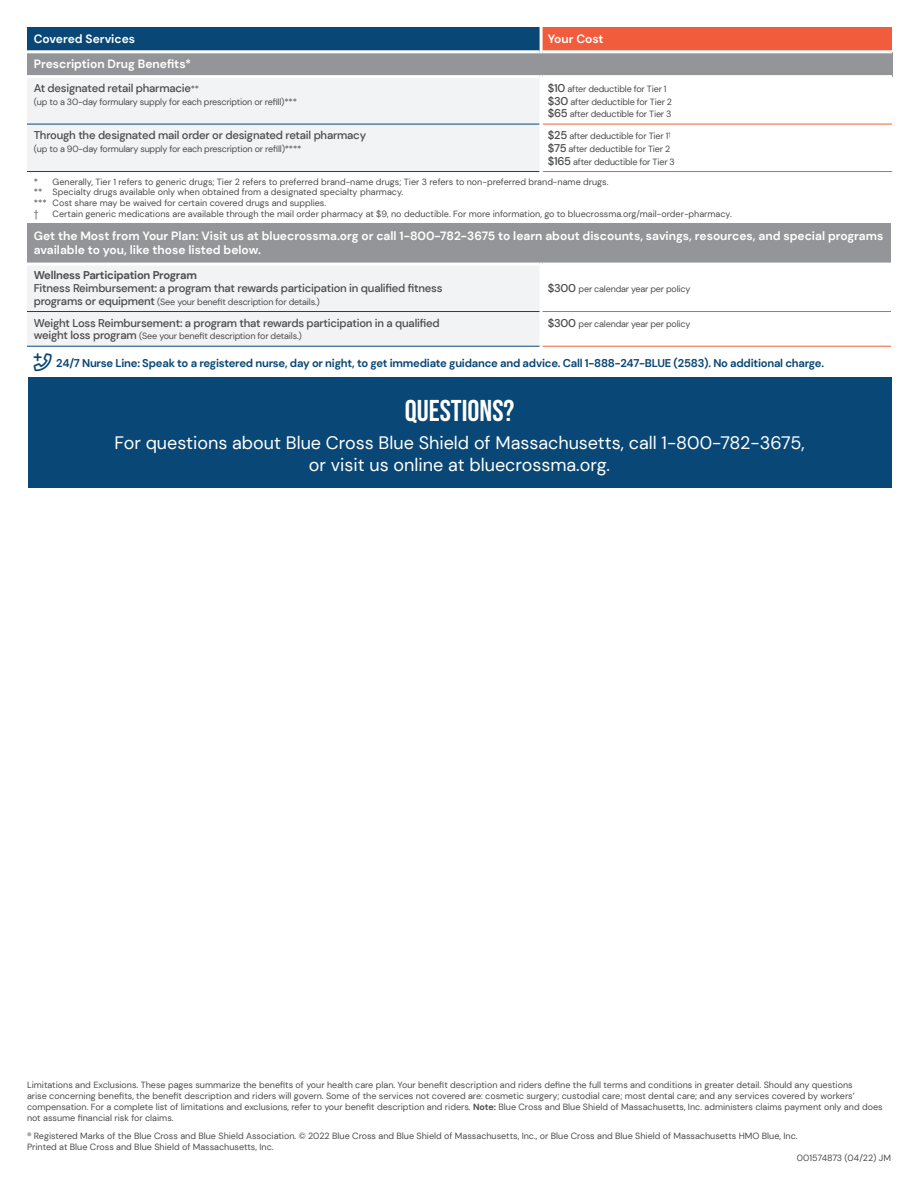
<style>
.page{position:relative;width:918px;height:1188px;background:#fff}
.page>*{position:absolute;margin:0;border:0;box-sizing:border-box;transform-origin:0 0}
.Blue_Box_Header{font:30px "Bebas Neue";color:#fff}
.Blue_Box_Text{font:18px/21.6px "DM Sans";color:#fff;text-align:center}
.Table_Header{font:700 12px/13.5px "DM Sans";color:#fff}
.Table_Text{font:500 11.25px "DM Sans";letter-spacing:-.02em;color:#4b4c4d}
.Nurse_Line{font:700 11.25px "DM Sans";letter-spacing:-.02em;color:#094776}
.Table_Sub_Header{font:700 11.25px "DM Sans";letter-spacing:-.02em;color:#4b4c4d}
.Legal_Text_Stock{font:9px/10.8px "DM Sans";color:#4b4c4d}
.Table_Text-2{font:9px "DM Sans";letter-spacing:-.02em;color:#4b4c4d}
.Footnotes{font:9px "DM Sans";color:#4b4c4d}
.s1{font-weight:400;font-size:9px}
.s2{font-weight:500;font-size:11.25px}
.s3{font-weight:700}
</style>
<div class="page">
<div style="left:27px;top:27px;width:514px;height:25px;background:#094776"></div>
<div style="left:541px;top:27px;width:351px;height:25px;background:#f15c3c"></div>
<div style="left:27px;top:52px;width:865px;height:25px;background:#939598"></div>
<div style="left:27px;top:78px;width:513px;height:93px;background:#f2f3f4"></div>
<hr style="left:27px;top:50px;width:513px;height:3px;background:#fff">
<hr style="left:543px;top:50px;width:349px;height:3px;background:#fff">
<hr style="left:27px;top:75px;width:513px;height:3px;background:#fff">
<hr style="left:543px;top:75px;width:349px;height:3px;background:#fff">
<hr style="left:543px;top:124px;width:349px;height:1px;background:#f15c3c">
<hr style="left:543px;top:171px;width:349px;height:1px;background:#f15c3c">
<hr style="left:27px;top:124px;width:513px;height:1px;background:#094776">
<hr style="left:27px;top:171px;width:513px;height:1px;background:#094776">
<hr style="left:540px;top:75px;width:3px;height:49px;background:#fff">
<hr style="left:540px;top:27px;width:3px;height:26px;background:#fff">
<div style="left:28px;top:377px;width:864px;height:111px;background:#094776"></div>
<div style="left:27px;top:224px;width:864px;height:40px;background:#939598"></div>
<div style="left:27px;top:266px;width:513px;height:80px;background:#f2f3f4"></div>
<hr style="left:27px;top:263px;width:513px;height:3px;background:#fff">
<hr style="left:543px;top:263px;width:348px;height:3px;background:#fff">
<hr style="left:540px;top:263px;width:3px;height:49px;background:#fff">
<hr style="left:27px;top:311px;width:513px;height:1px;background:#094776">
<hr style="left:27px;top:346px;width:513px;height:1px;background:#094776">
<hr style="left:543px;top:311px;width:348px;height:1px;background:#f15c3c">
<hr style="left:543px;top:346px;width:348px;height:1px;background:#f15c3c">
<p class="Table_Header" style="left:34px;top:32px;width:103px">Covered Services</p>
<p class="Table_Header" style="left:548px;top:32px;width:57px">Your Cost</p>
<p class="Table_Header" style="left:34px;top:57px;width:159px">Prescription Drug Benefits*</p>
<p class="Table_Text" style="left:34px;top:81px;width:167px">At designated retail pharmacie<span class="s1">**</span></p>
<p class="Table_Text-2" style="left:34px;top:96px;width:265px">(up to a 30-day formulary supply for each prescription or refill)***</p>
<p class="Table_Text-2" style="left:548px;top:83px;width:120px"><span class="s2">$10</span> after deductible for Tier 1</p>
<p class="Table_Text-2" style="left:548px;top:96px;width:126px"><span class="s2">$30</span> after deductible for Tier 2</p>
<p class="Table_Text-2" style="left:548px;top:109px;width:125px"><span class="s2">$65</span> after deductible for Tier 3</p>
<p class="Table_Text-2" style="left:548px;top:131px;width:125px"><span class="s2">$25</span> after deductible for Tier 1<sup>†</sup></p>
<p class="Table_Text-2" style="left:548px;top:143px;width:124px"><span class="s2">$75</span> after deductible for Tier 2</p>
<p class="Table_Text-2" style="left:548px;top:156px;width:129px"><span class="s2">$165</span> after deductible for Tier 3</p>
<p class="Footnotes" style="left:34px;top:176px;width:576px">* Generally, Tier 1 refers to generic drugs; Tier 2 refers to preferred brand-name drugs; Tier 3 refers to non-preferred brand-name drugs.</p>
<p class="Footnotes" style="left:34px;top:187px;width:371px">** Specialty drugs available only when obtained from a designated specialty pharmacy.</p>
<p class="Footnotes" style="left:34px;top:197px;width:294px">*** Cost share may be waived for certain covered drugs and supplies.</p>
<p class="Footnotes" style="left:34px;top:208px;width:6px">†</p>
<p class="Footnotes" style="left:53px;top:208px;width:681px">Certain generic medications are available through the mail order pharmacy at $9, no deductible. For more information, go to bluecrossma.org/mail-order-pharmacy.</p>
<p class="Table_Text" style="left:34px;top:128px;width:334px">Through the designated mail order or designated retail pharmacy</p>
<p class="Table_Text-2" style="left:34px;top:143px;width:269px">(up to a 90-day formulary supply for each prescription or refill)****</p>
<p class="Table_Header" style="left:34px;top:229px;width:851px">Get the Most from Your Plan: Visit us at bluecrossma.org or call 1-800-782-3675 to learn about discounts, savings, resources, and special programs available to you, like those listed below.</p>
<p class="Table_Sub_Header" style="left:34px;top:268px;width:165px">Wellness Participation Program</p>
<p class="Table_Text" style="left:34px;top:281px;width:410px">Fitness Reimbursement: a program that rewards participation in qualified fitness</p>
<p class="Table_Text-2" style="left:34px;top:296px;width:288px"><span class="s2">programs or equipment</span> (See your benefit description for details.)</p>
<p class="Table_Text-2" style="left:548px;top:283px;width:144px"><span class="s2">$300</span> per calendar year per policy</p>
<p class="Table_Text-2" style="left:548px;top:318px;width:144px"><span class="s2">$300</span> per calendar year per policy</p>
<p class="Nurse_Line" style="left:34px;top:356px;width:792px">□■●◆▲ 24/7 Nurse Line: Speak to a registered nurse, day or night, to get immediate guidance and advice. Call 1-888-247-BLUE (2583). No additional charge.</p>
<p class="Table_Text" style="left:34px;top:316px;width:407px">Weight Loss Reimbursement: a program that rewards participation in a qualified</p>
<p class="Table_Text-2" style="left:34px;top:331px;width:270px"><span class="s2">weight loss program</span> (See your benefit description for details.)</p>
<p class="Blue_Box_Header" style="left:405px;top:394px;width:111px">QUESTIONS?</p>
<p class="Blue_Box_Text" style="left:114px;top:432px;width:692px">For questions about Blue Cross Blue Shield of Massachusetts, call 1-800-782-3675, or visit us online at bluecrossma.org.</p>
<p class="Legal_Text_Stock" style="left:27px;top:1080px;width:857px">Limitations and Exclusions. These pages summarize the benefits of your health care plan. Your benefit description and riders define the full terms and conditions in greater detail. Should any questions<br>arise concerning benefits, the benefit description and riders will govern. Some of the services not covered are: cosmetic surgery; custodial care; most dental care; and any services covered by workers’ compensation. For a complete list of limitations and exclusions, refer to your benefit description and riders. <span class="s3">Note:</span> Blue Cross and Blue Shield of Massachusetts, Inc. administers claims payment only and does not assume financial risk for claims.</p>
<p class="Legal_Text_Stock" style="left:27px;top:1131px;width:772px">® Registered Marks of the Blue Cross and Blue Shield Association. © 2022 Blue Cross and Blue Shield of Massachusetts, Inc., or Blue Cross and Blue Shield of Massachusetts HMO Blue, Inc.<br>Printed at Blue Cross and Blue Shield of Massachusetts, Inc.</p>
<p class="Legal_Text_Stock" style="left:797px;top:1152px;width:96px">001574873 (04/22) JM</p>
</div>
